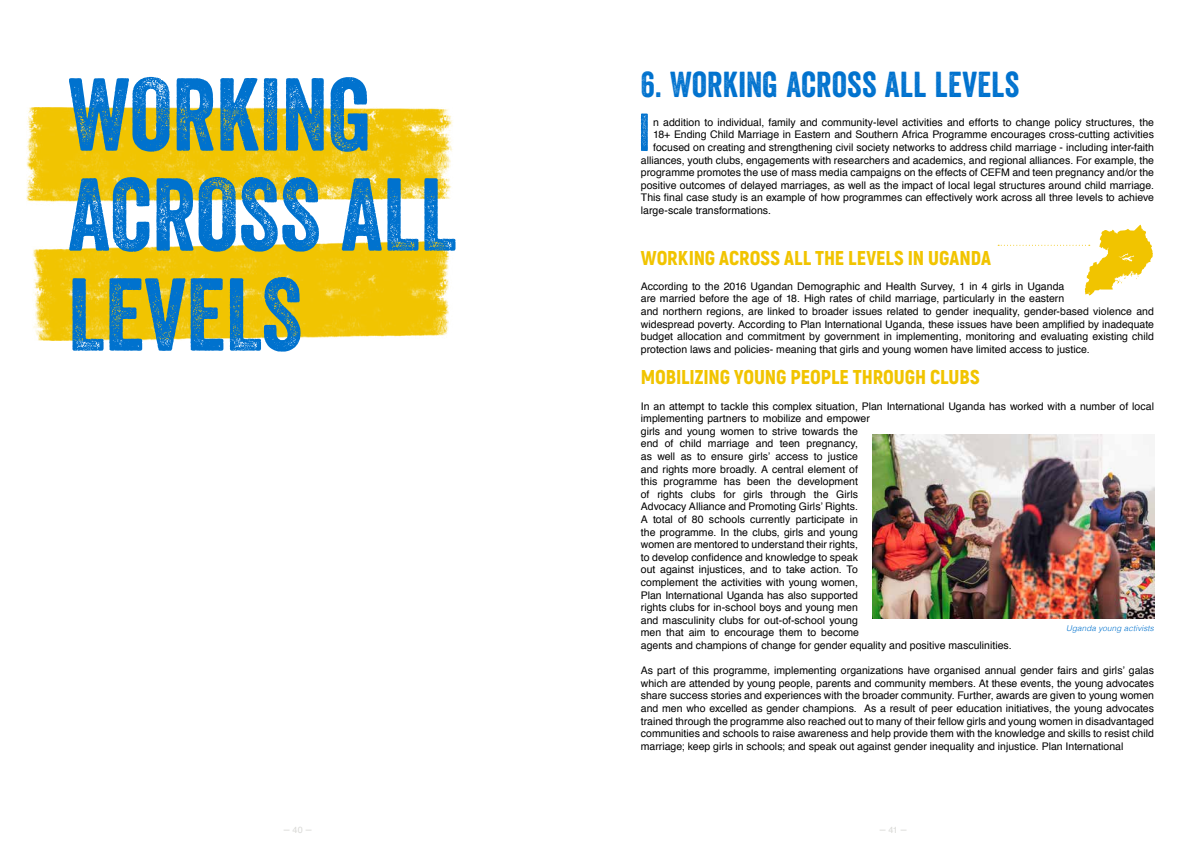
<style>
.page{position:relative;width:1191px;height:842px;background:#fff}
.page>*{position:absolute;margin:0;border:0;box-sizing:border-box;transform-origin:0 0}
.t1{font:100px/100px "Veneer";color:#0072ce}
.t2{font:51.8px "Veneer";color:#0072ce}
.t3{font:35px "Veneer";letter-spacing:.01em;color:#0072ce}
.t4{font:900 20px "Akrobat";letter-spacing:-.005em;color:#f1c400}
.t5{font:10.5px/12.6px "Helvetica";color:#000}
.t6{font:10.5px "Helvetica";color:#d9d9d6}
.t7{font:italic 300 8px "Helvetica";letter-spacing:.02em;color:#0072ce}
.s1{font-size:9px}
</style>
<div class="page">
<img style="left:27px;top:108px;width:426px;height:232px">
<img style="left:873px;top:434px;width:282px;height:184px">
<svg style="left:998px;top:225px;width:155px;height:70px"></svg>
<h1 class="t1" style="left:68px;top:64px;width:390px">WORKING<br>ACROSS ALL<br>LEVELS</h1>
<h3 class="t3" style="left:641px;top:63px;width:380px">6. WORKING ACROSS ALL LEVELS</h3>
<h2 class="t2" style="left:638px;top:101px;width:8px">I</h2>
<p class="t5" style="left:653px;top:116px;width:502px">n addition to individual, family and community-level activities and efforts to change policy structures, the</p>
<p class="t5" style="left:653px;top:129px;width:502px">18+ Ending Child Marriage in Eastern and Southern Africa Programme encourages cross-cutting activities</p>
<p class="t5" style="left:653px;top:141px;width:502px">focused on creating and strengthening civil society networks to address child marriage - including inter-faith</p>
<p class="t5" style="left:641px;top:154px;width:514px">alliances, youth clubs, engagements with researchers and academics, and regional alliances. For example, the</p>
<p class="t5" style="left:641px;top:167px;width:515px">programme promotes the use of mass media campaigns on the effects of CEFM and teen pregnancy and/or the</p>
<p class="t5" style="left:641px;top:179px;width:514px">positive outcomes of delayed marriages, as well as the impact of local legal structures around child marriage.</p>
<p class="t5" style="left:641px;top:192px;width:514px">This final case study is an example of how programmes can effectively work across all three levels to achieve</p>
<p class="t5" style="left:641px;top:204px;width:132px">large-scale transformations.</p>
<h3 class="t4" style="left:641px;top:245px;width:351px">WORKING ACROSS ALL THE LEVELS IN UGANDA</h3>
<p class="t5" style="left:641px;top:280px;width:514px">According to the 2016 Ugandan Demographic and Health Survey, 1 in 4 girls in Uganda<br>are married before the age of 18. High rates of child marriage, particularly in the eastern<br>and northern regions, are linked to broader issues related to gender inequality, gender-based violence and widespread poverty. According to Plan International Uganda, these issues have been amplified by inadequate budget allocation and commitment by government in implementing, monitoring and evaluating existing child protection laws and policies- meaning that girls and young women have limited access to justice.</p>
<h3 class="t4" style="left:641px;top:364px;width:340px">MOBILIZING YOUNG PEOPLE THROUGH CLUBS</h3>
<p class="t5" style="left:641px;top:400px;width:514px">In an attempt to tackle this complex situation, Plan International Uganda has worked with a number of local implementing partners to mobilize and empower<br>girls and young women to strive towards the<br>end of child marriage and teen pregnancy,<br>as well as to ensure girls’ access to justice<br>and rights more broadly. A central element of<br>this programme has been the development<br>of rights clubs for girls through the Girls<br>Advocacy Alliance and Promoting Girls’ Rights.<br>A total of 80 schools currently participate in<br>the programme. In the clubs, girls and young<br>women are mentored to understand their rights,<br>to develop confidence and knowledge to speak<br>out against injustices, and to take action. To<br>complement the activities with young women,<br>Plan International Uganda has also supported<br>rights clubs for in-school boys and young men<br>and masculinity clubs for out-of-school young<br>men that aim to encourage them to become<br>agents and champions of change for gender equality and positive masculinities.</p>
<p class="t5" style="left:641px;top:665px;width:515px;text-align:justify">As part of this programme, implementing organizations have organised annual gender fairs and girls’ galas which are attended by young people, parents and community members. At these events, the young advocates share success stories and experiences with the broader community. Further, awards are given to young women and men who excelled as gender champions. As a result of peer education initiatives, the young advocates trained through the programme also reached out to many of their fellow girls and young women in disadvantaged communities and schools to raise awareness and help provide them with the knowledge and skills to resist child marriage; keep girls in schools; and speak out against gender inequality and injustice. Plan International</p>
<p class="t7" style="left:1066px;top:622px;width:89px">Uganda young activists</p>
<p class="t6" style="left:284px;top:821px;width:29px">–<span class="s1">40</span>–</p>
<p class="t6" style="left:879px;top:821px;width:28px">–<span class="s1">41</span>–</p>
</div>
